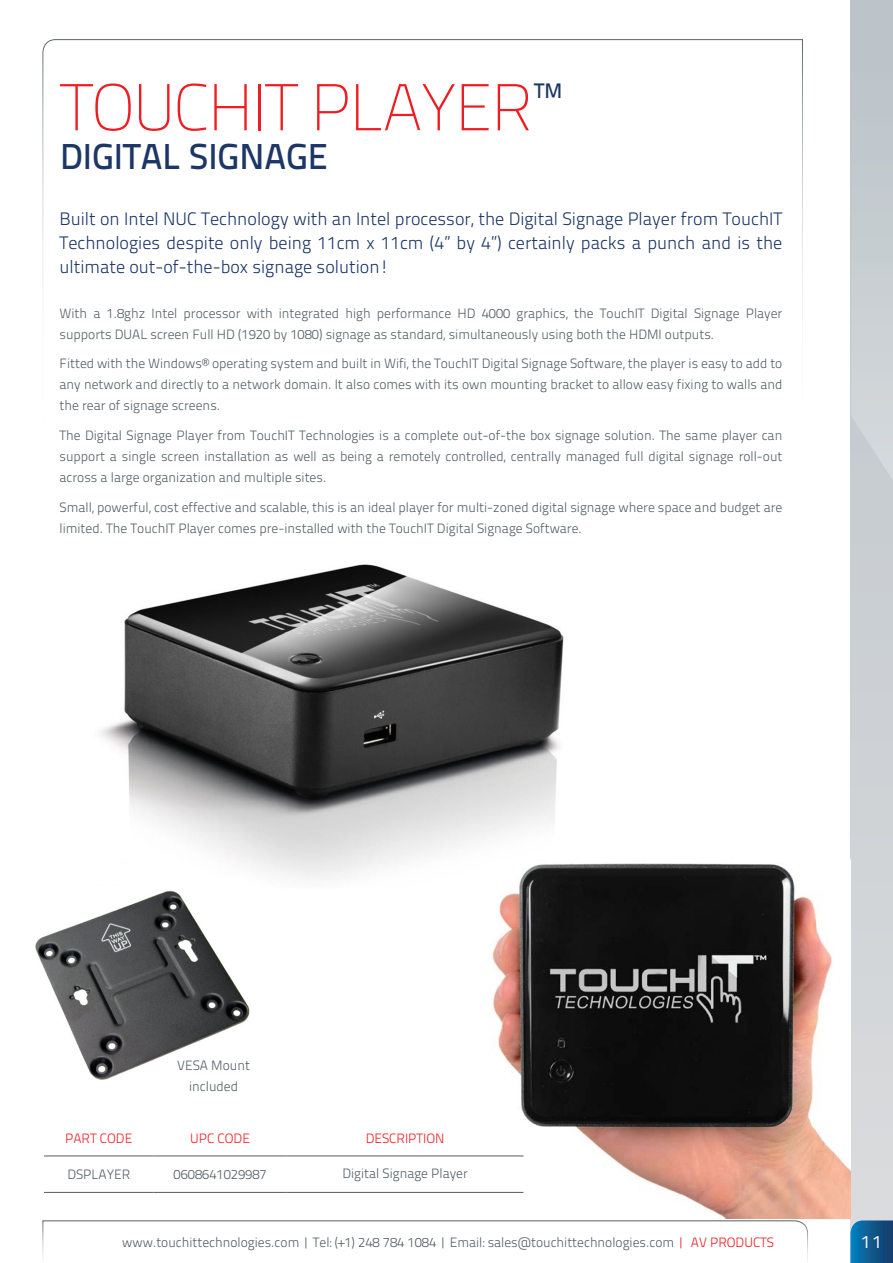
<style>
.page{position:relative;width:893px;height:1263px;background:#fff}
.page>*{position:absolute;margin:0;border:0;box-sizing:border-box;transform-origin:0 0}
.t1{font:100 66px "Titillium Text 22 L";letter-spacing:-.025em;color:#ee1d23}
.t2{font:500 36px "Titillium Text 22 L";color:#1c3666}
.t3{font:500 21px "Titillium Text 22 L";color:#1c3666}
.t4{font:300 18px/24px "Titillium Text 22 L";color:#1c3666;text-align:justify}
.t5{font:18px "Titillium Text 22 L";color:#fff}
.t6{font:300 13.5px/21px "Titillium Text 22 L";color:#525e65}
.t7{font:300 13.5px "Titillium Text 22 L";color:#ee1d23}
.s1{color:#ee1d23}
</style>
<div class="page">
<svg style="left:42px;top:1220px;width:766px;height:40px"></svg>
<div style="left:850px;top:0;width:43px;height:1263px;background:#d0d3d7"></div>
<svg style="left:850px;top:1220px;width:43px;height:43px;background:#146093"></svg>
<svg style="left:851px;top:0;width:42px;height:465px"></svg>
<svg style="left:42px;top:39px;width:761px;height:278px"></svg>
<img style="left:101px;top:564px;width:463px;height:315px">
<img style="left:490px;top:859px;width:360px;height:360px">
<img style="left:35px;top:890px;width:215px;height:190px">
<hr style="left:44px;top:1155px;width:110px;height:1px;background:#525e65">
<hr style="left:154px;top:1155px;width:133px;height:1px;background:#525e65">
<hr style="left:287px;top:1155px;width:236px;height:1px;background:#525e65">
<hr style="left:44px;top:1192px;width:110px;height:1px;background:#525e65">
<hr style="left:154px;top:1192px;width:133px;height:1px;background:#525e65">
<hr style="left:287px;top:1192px;width:236px;height:1px;background:#525e65">
<p class="t1" style="left:60px;top:60px;width:474px">TOUCHIT PLAYER</p>
<p class="t2" style="left:60px;top:129px;width:270px">DIGITAL SIGNAGE</p>
<p class="t3" style="left:534px;top:75px;width:30px">TM</p>
<p class="t4" style="left:60px;top:206px;width:724px">Built on Intel NUC Technology with an Intel processor, the Digital Signage Player from TouchIT Technologies despite only being 11cm x 11cm (4” by 4”) certainly packs a punch and is the ultimate out-of-the-box signage solution!</p>
<p class="t6" style="left:60px;top:302px;width:724px">With a 1.8ghz Intel processor with integrated high performance HD 4000 graphics, the TouchIT Digital Signage Player supports DUAL screen Full HD (1920 by 1080) signage as standard, simultaneously using both the HDMI outputs.</p>
<p class="t6" style="left:60px;top:353px;width:724px;text-align:justify">Fitted with the Windows® operating system and built in Wifi, the TouchIT Digital Signage Software, the player is easy to add to any network and directly to a network domain. It also comes with its own mounting bracket to allow easy fixing to walls and the rear of signage screens.</p>
<p class="t6" style="left:60px;top:424px;width:724px;text-align:justify">The Digital Signage Player from TouchIT Technologies is a complete out-of-the box signage solution. The same player can support a single screen installation as well as being a remotely controlled, centrally managed full digital signage roll-out across a large organization and multiple sites.</p>
<p class="t6" style="left:60px;top:496px;width:724px">Small, powerful, cost effective and scalable, this is an ideal player for multi-zoned digital signage where space and budget are limited. The TouchIT Player comes pre-installed with the TouchIT Digital Signage Software.</p>
<p class="t6" style="left:177px;top:1054px;width:74px;text-align:center">VESA Mount included</p>
<p class="t7" style="left:65px;top:1128px;width:69px">PART CODE</p>
<p class="t7" style="left:190px;top:1128px;width:61px">UPC CODE</p>
<p class="t7" style="left:366px;top:1128px;width:80px">DESCRIPTION</p>
<p class="t6" style="left:67px;top:1163px;width:64px">DSPLAYER</p>
<p class="t6" style="left:174px;top:1163px;width:95px">0608641029987</p>
<p class="t6" style="left:342px;top:1162px;width:127px">Digital Signage Player</p>
<p class="t6" style="left:122px;top:1231px;width:653px">www.touchittechnologies.com | Tel: (+1) 248 784 1084 | Email: sales@touchittechnologies.com <span class="s1">| AV PRODUCTS</span></p>
<h3 class="t5" style="left:861px;top:1229px;width:22px">11</h3>
</div>
